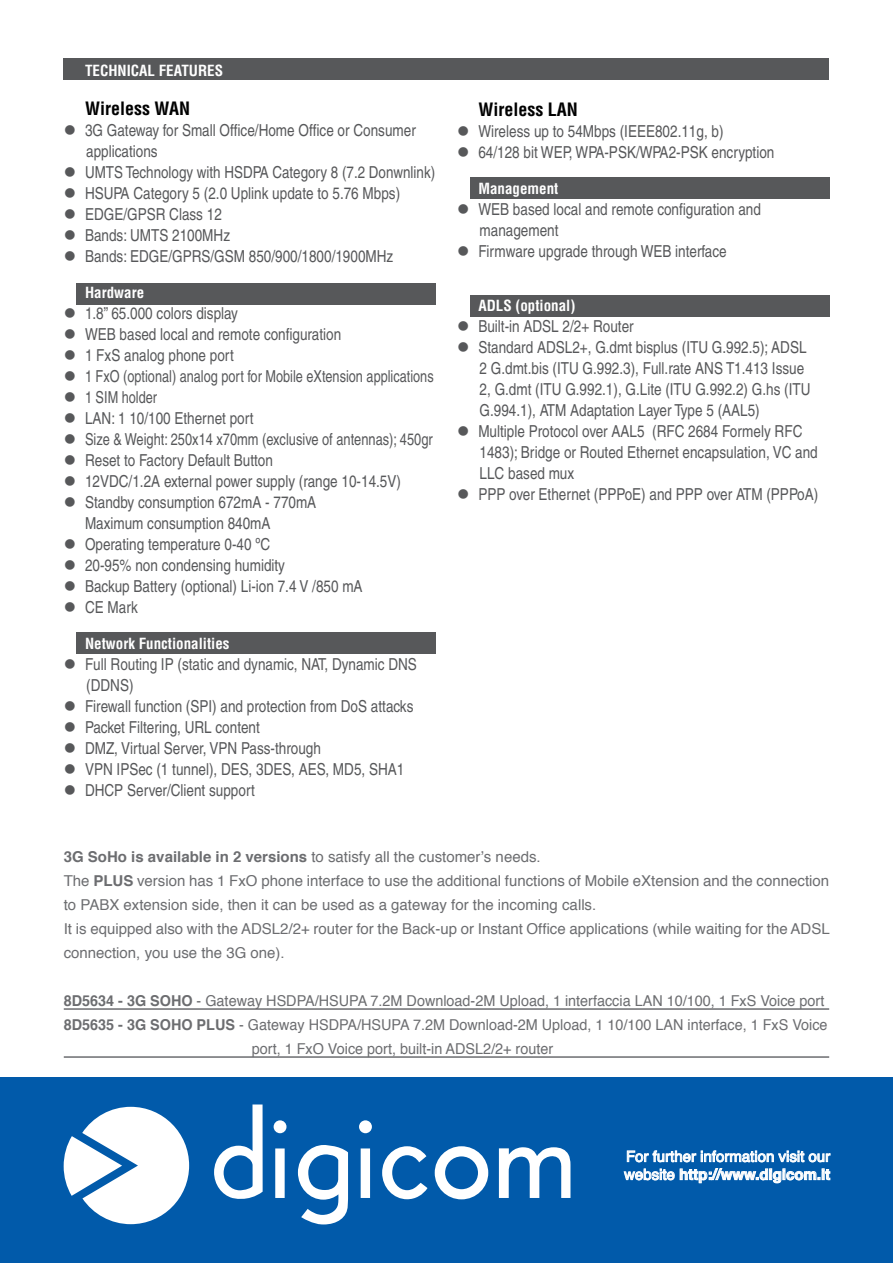
<style>
.page{position:relative;width:893px;height:1263px;background:#fff}
.page>*{position:absolute;margin:0;border:0;box-sizing:border-box;transform-origin:0 0}
.t1{font:700 condensed 18px "Helvetica";color:#000}
.t2{font:condensed 16.5px/21px "Helvetica";color:#57585a}
.t3{font:condensed 16.5px "Helvetica";color:#57585a;scale:.94 1}
.t4{font:condensed 16.5px "Helvetica";color:#57585a;scale:.95 1}
.t5{font:15px/24px "Helvetica";color:#6c6d70}
.t6{font:15px "Helvetica";color:#6c6d70;scale:.96 1}
.t7{font:700 condensed 15px "Helvetica";color:#fff}
.t8{font:15px/18px "Helvetica";color:#fff}
.s1{font-weight:700}
</style>
<div class="page">
<div style="left:0;top:1077px;width:893px;height:186px;background:#015aaa"></div>
<svg style="left:64px;top:1107px;width:125px;height:117px"></svg>
<svg style="left:274px;top:1120px;width:12px;height:78px"></svg>
<svg style="left:359px;top:1120px;width:13px;height:78px"></svg>
<svg style="left:382px;top:1146px;width:45px;height:53px"></svg>
<svg style="left:435px;top:1146px;width:53px;height:53px"></svg>
<svg style="left:214px;top:1104px;width:49px;height:95px"></svg>
<svg style="left:298px;top:1145px;width:50px;height:79px"></svg>
<svg style="left:499px;top:1147px;width:71px;height:51px"></svg>
<svg style="left:623px;top:1150px;width:208px;height:34px"></svg>
<div style="left:470px;top:295px;width:359px;height:22px;background:#57585a"></div>
<div style="left:470px;top:178px;width:359px;height:21px;background:#57585a"></div>
<div style="left:77px;top:632px;width:359px;height:22px;background:#57585a"></div>
<div style="left:77px;top:283px;width:359px;height:22px;background:#57585a"></div>
<div style="left:64px;top:58px;width:765px;height:22px;background:#57585a"></div>
<hr style="left:64px;top:1008px;width:765px;height:2px;background:#6c6d70">
<hr style="left:64px;top:1056px;width:765px;height:2px;background:#6c6d70">
<p class="t7" style="left:85px;top:61px;width:139px">TECHNICAL FEATURES</p>
<p class="t1" style="left:85px;top:98px;width:107px">Wireless WAN</p>
<p class="t2" style="left:86px;top:120px;width:331px;text-indent:-22px">● 3G Gateway for Small Office/Home Office or Consumer applications</p>
<p class="t2" style="left:64px;top:162px;width:373px">● UMTS Technology with HSDPA Category 8 (7.2 Donwnlink)</p>
<p class="t2" style="left:64px;top:183px;width:338px">● HSUPA Category 5 (2.0 Uplink update to 5.76 Mbps)</p>
<p class="t2" style="left:64px;top:204px;width:160px">● EDGE/GPSR Class 12</p>
<p class="t2" style="left:64px;top:225px;width:168px">● Bands: UMTS 2100MHz</p>
<p class="t2" style="left:64px;top:246px;width:331px">● Bands: EDGE/GPRS/GSM 850/900/1800/1900MHz</p>
<p class="t7" style="left:85px;top:283px;width:61px">Hardware</p>
<p class="t2" style="left:64px;top:303px;width:176px">● 1.8” 65.000 colors display</p>
<p class="t2" style="left:64px;top:324px;width:279px">● WEB based local and remote configuration</p>
<p class="t2" style="left:64px;top:345px;width:172px">● 1 FxS analog phone port</p>
<p class="t3" style="left:64px;top:367px;width:395px">● 1 FxO (optional) analog port for Mobile eXtension applications</p>
<p class="t3" style="left:64px;top:388px;width:101px">● 1 SIM holder</p>
<p class="t2" style="left:64px;top:408px;width:191px">● LAN: 1 10/100 Ethernet port</p>
<p class="t4" style="left:64px;top:430px;width:390px">● Size &amp; Weight: 250x14 x70mm (exclusive of antennas); 450gr</p>
<p class="t2" style="left:64px;top:450px;width:211px">● Reset to Factory Default Button</p>
<p class="t2" style="left:64px;top:471px;width:339px">● 12VDC/1.2A external power supply (range 10-14.5V)</p>
<p class="t2" style="left:85px;top:492px;width:233px;text-indent:-21px">● Standby consumption 672mA - 770mA<br>Maximum consumption 840mA</p>
<p class="t2" style="left:64px;top:534px;width:208px">● Operating temperature 0-40 ºC</p>
<p class="t2" style="left:64px;top:555px;width:223px">● 20-95% non condensing humidity</p>
<p class="t2" style="left:64px;top:576px;width:300px">● Backup Battery (optional) Li-ion 7.4 V /850 mA</p>
<p class="t2" style="left:64px;top:597px;width:76px">● CE Mark</p>
<p class="t7" style="left:85px;top:634px;width:146px">Network Functionalities</p>
<p class="t2" style="left:86px;top:654px;width:332px;text-indent:-22px">● Full Routing IP (static and dynamic, NAT, Dynamic DNS (DDNS)</p>
<p class="t2" style="left:64px;top:696px;width:351px">● Firewall function (SPI) and protection from DoS attacks</p>
<p class="t2" style="left:64px;top:717px;width:198px">● Packet Filtering, URL content</p>
<p class="t2" style="left:64px;top:738px;width:259px">● DMZ, Virtual Server, VPN Pass-through</p>
<p class="t2" style="left:64px;top:759px;width:342px">● VPN IPSec (1 tunnel), DES, 3DES, AES, MD5, SHA1</p>
<p class="t2" style="left:64px;top:780px;width:193px">● DHCP Server/Client support</p>
<p class="t1" style="left:478px;top:98px;width:101px">Wireless LAN</p>
<p class="t2" style="left:457px;top:120px;width:268px">● Wireless up to 54Mbps (IEEE802.11g, b)</p>
<p class="t2" style="left:457px;top:141px;width:319px">● 64/128 bit WEP, WPA-PSK/WPA2-PSK encryption</p>
<p class="t7" style="left:478px;top:179px;width:82px">Management</p>
<p class="t2" style="left:480px;top:198px;width:283px;text-indent:-22px">● WEB based local and remote configuration and management</p>
<p class="t2" style="left:457px;top:240px;width:271px">● Firmware upgrade through WEB interface</p>
<p class="t7" style="left:478px;top:296px;width:99px">ADLS (optional)</p>
<p class="t2" style="left:457px;top:315px;width:178px">● Built-in ADSL 2/2+ Router</p>
<p class="t2" style="left:480px;top:336px;width:332px;text-indent:-22px">● Standard ADSL2+, G.dmt bisplus (ITU G.992.5); ADSL 2 G.dmt.bis (ITU G.992.3), Full.rate ANS T1.413 Issue 2, G.dmt (ITU G.992.1), G.Lite (ITU G.992.2) G.hs (ITU G.994.1), ATM Adaptation Layer Type 5 (AAL5)</p>
<p class="t2" style="left:480px;top:420px;width:340px;text-indent:-22px">● Multiple Protocol over AAL5 (RFC 2684 Formely RFC<br>1483); Bridge or Routed Ethernet encapsulation, VC and<br>LLC based mux</p>
<p class="t2" style="left:457px;top:483px;width:363px">● PPP over Ethernet (PPPoE) and PPP over ATM (PPPoA)</p>
<p class="t5" style="left:64px;top:844px;width:767px"><span class="s1">3G SoHo is available in 2 versions</span> to satisfy all the customer’s needs.<br>The <span class="s1">PLUS</span> version has 1 FxO phone interface to use the additional functions of Mobile eXtension and the connection to PABX extension side, then it can be used as a gateway for the incoming calls.<br>It is equipped also with the ADSL2/2+ router for the Back-up or Instant Office applications (while waiting for the ADSL connection, you use the 3G one).</p>
<p class="t6" style="left:64px;top:988px;width:794px"><span class="s1">8D5634 - 3G SOHO</span> - Gateway HSDPA/HSUPA 7.2M Download-2M Upload, 1 interfaccia LAN 10/100, 1 FxS Voice port</p>
<p class="t6" style="left:64px;top:1012px;width:797px"><span class="s1">8D5635 - 3G SOHO PLUS</span> - Gateway HSDPA/HSUPA 7.2M Download-2M Upload, 1 10/100 LAN interface, 1 FxS Voice</p>
<p class="t6" style="left:252px;top:1036px;width:315px">port, 1 FxO Voice port, built-in ADSL2/2+ router</p>
<p class="t8" style="left:624px;top:1147px;width:208px">For further information visit our website <span class="s1">http://www.digicom.it</span></p>
</div>
